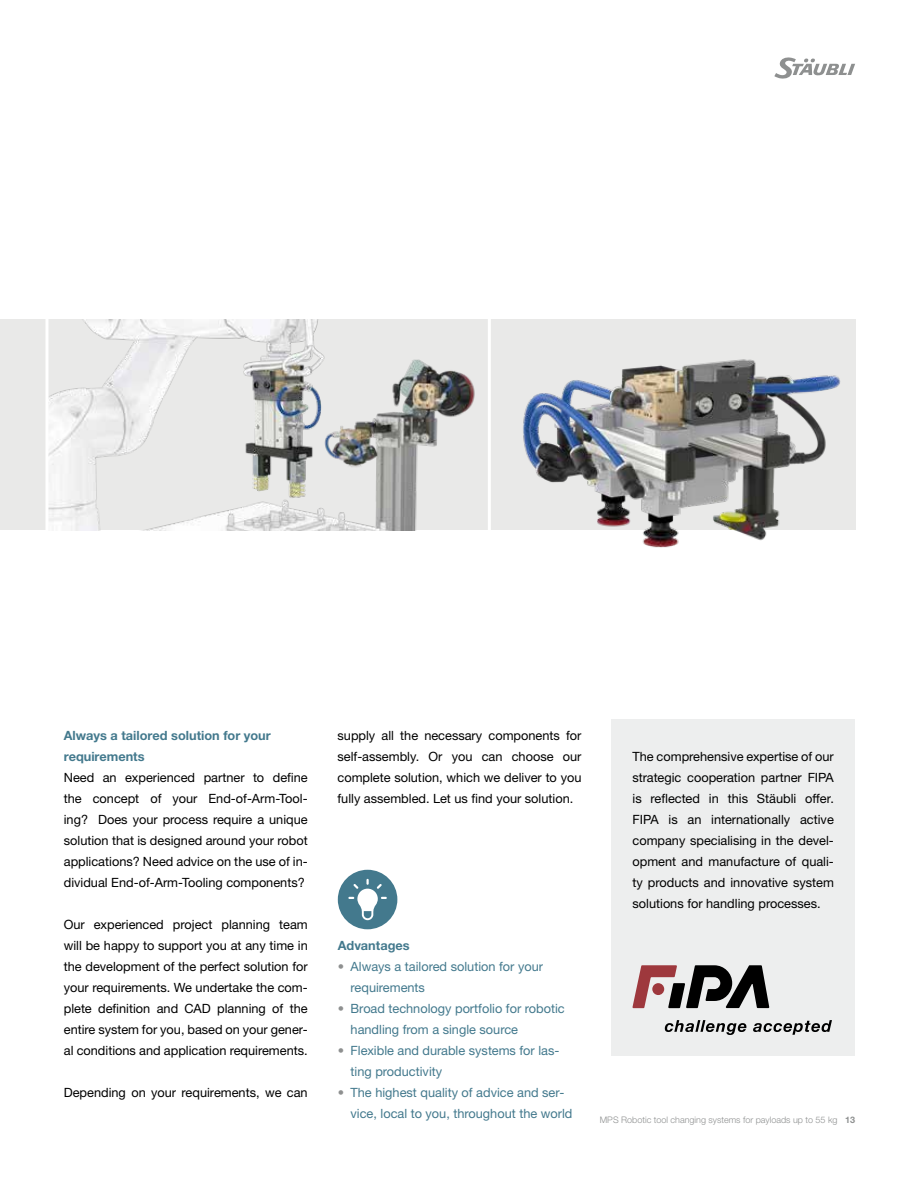
<style>
.page{position:relative;width:919px;height:1187px;background:#fff}
.page>*{position:absolute;margin:0;border:0;box-sizing:border-box;transform-origin:0 0}
.t1{font:12.75px/21px "Helvetica Neue LTW1 G";color:#000;text-align:justify}
.t2{font:12.75px/21px "Helvetica Neue LTW1 G";color:#43798d}
.t3{font:700 12.75px/21px "Helvetica Neue LTW1 G";color:#43798d}
.t4{font:300 9px "Helvetica Neue LTW1 G";color:#8e9090}
.s1{color:#8e9090}
.s2{font-weight:700}
</style>
<div class="page">
<div style="left:0;top:320px;width:855px;height:210px;background:#e9e9e8"></div>
<img style="left:48px;top:320px;width:427px;height:210px">
<img style="left:507px;top:319px;width:348px;height:229px">
<hr style="left:45px;top:319px;width:3px;height:212px;background:#fff">
<hr style="left:488px;top:319px;width:3px;height:212px;background:#fff">
<div style="left:611px;top:719px;width:244px;height:336px;background:#edeeee"></div>
<svg style="left:664px;top:1020px;width:167px;height:14px"></svg>
<svg style="left:632px;top:965px;width:137px;height:43px"></svg>
<div style="left:338px;top:869px;width:59px;height:60px;background:#43798d;border-radius:50%"></div>
<svg style="left:348px;top:878px;width:39px;height:42px"></svg>
<svg style="left:774px;top:57px;width:81px;height:22px"></svg>
<p class="t3" style="left:64px;top:725px;width:208px">Always a tailored solution for your requirements</p>
<p class="t1" style="left:64px;top:767px;width:245px">Need an experienced partner to define the concept of your End-of-Arm-Tool&shy;ing? Does your process require a unique solution that is designed around your robot applications? Need advice on the use of in&shy;dividual End-of-Arm-Tooling components?</p>
<p class="t1" style="left:64px;top:914px;width:245px">Our experienced project planning team will be happy to support you at any time in the development of the perfect solution for your requirements. We undertake the com&shy;plete definition and CAD planning of the entire system for you, based on your gener&shy;al conditions and application requirements.</p>
<p class="t1" style="left:64px;top:1082px;width:245px">Depending on your requirements, we can</p>
<p class="t1" style="left:337px;top:725px;width:245px">supply all the necessary components for self-assembly. Or you can choose our complete solution, which we deliver to you fully assembled. Let us find your solution.</p>
<p class="t3" style="left:338px;top:935px;width:73px">Advantages</p>
<p class="t2" style="left:350px;top:956px;width:194px;text-indent:-13px"><span class="s1">•</span> Always a tailored solution for your requirements</p>
<p class="t2" style="left:350px;top:998px;width:216px;text-indent:-13px"><span class="s1">•</span> Broad technology portfolio for robotic handling from a single source</p>
<p class="t2" style="left:350px;top:1040px;width:210px;text-indent:-13px"><span class="s1">•</span> Flexible and durable systems for las&shy;ting productivity</p>
<p class="t2" style="left:350px;top:1082px;width:223px;text-indent:-13px"><span class="s1">•</span> The highest quality of advice and ser&shy;vice, local to you, throughout the world</p>
<p class="t1" style="left:632px;top:746px;width:203px">The comprehensive expertise of our strategic cooperation partner FIPA is reflected in this Stäubli offer.<br>FIPA is an internationally active company specialising in the devel&shy;opment and manufacture of quali&shy;ty products and innovative system solutions for handling processes.</p>
<p class="t4" style="left:599px;top:1114px;width:257px">MPS Robotic tool changing systems for payloads up to 55 kg <span class="s2">13</span></p>
</div>
